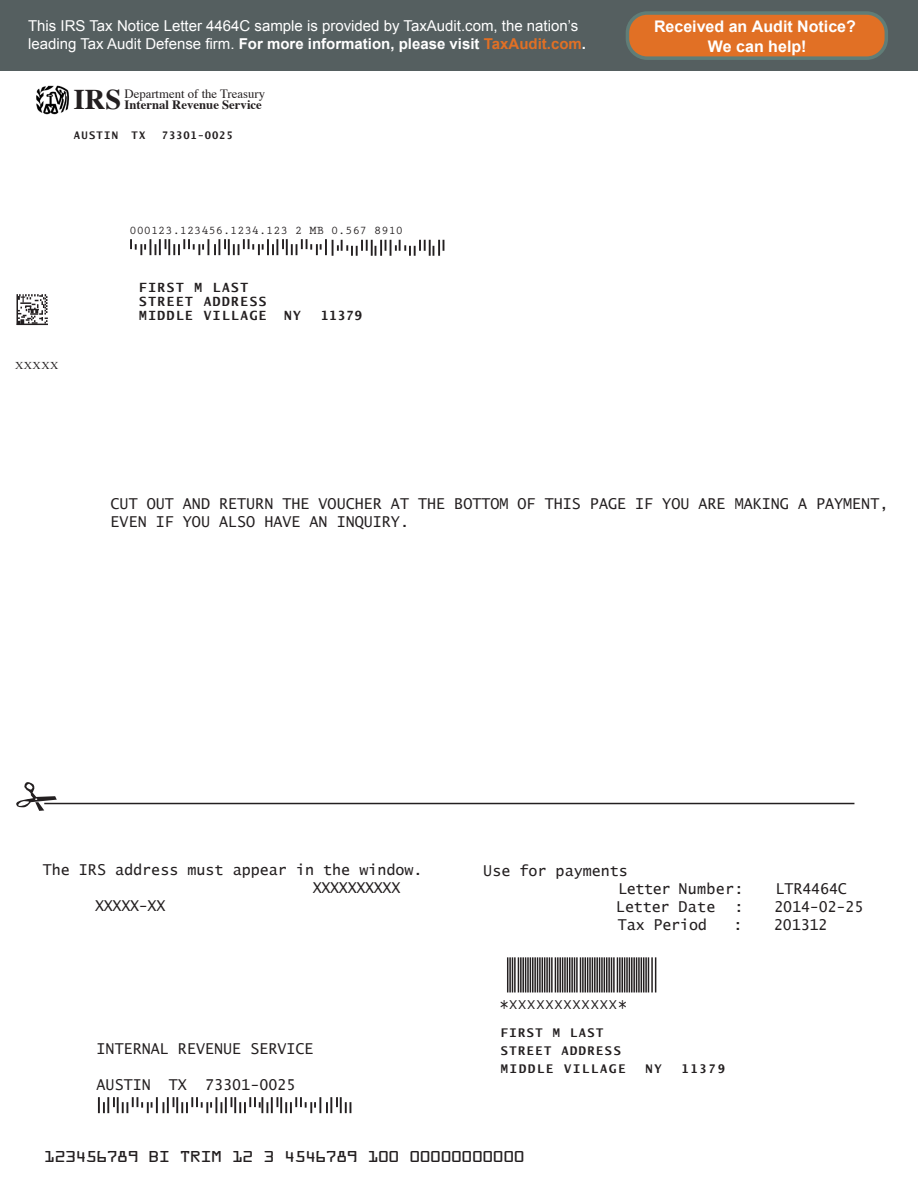
<style>
.page{position:relative;width:918px;height:1188px;background:#fff}
.page>*{position:absolute;margin:0;border:0;box-sizing:border-box;transform-origin:0 0}
.t1{font:700 28.5px "Times";color:#231f20}
.t2{font:700 16.05px/19.2px "Arial";color:#fff;text-align:center}
.t3{font:15px "Lucida Sans Typewriter";color:#231f20}
.t4{font:15px/18px "Arial";color:#fff}
.t5{font:15px "Lucida Sans Typewriter";letter-spacing:-.02em;color:#231f20}
.t6{font:14.1px "OCRA Std";letter-spacing:-.1em;color:#231f20;scale:1.19 1}
.t7{font:700 12.75px "Lucida Sans Typewriter";letter-spacing:.12em;color:#231f20}
.t8{font:12.75px "Times";color:#231f20}
.t9{font:700 12.75px "Times";color:#231f20}
.t10{font:700 12px "Prestige Elite Std";color:#231f20}
.t11{font:700 12px "Lucida Sans Typewriter";letter-spacing:.12em;color:#231f20}
.t12{font:12px "Verdana";letter-spacing:.07em;color:#231f20}
.t13{font:700 12px "Lucida Sans Typewriter";letter-spacing:.15em;color:#231f20}
.t14{font:700 10.5px "Lucida Sans Typewriter";letter-spacing:.08em;color:#231f20}
.t15{font:10.5px "Times New Roman";letter-spacing:.045em;color:#231f20;scale:1.09 1}
.s1{font-weight:700}
.s2{font-weight:700;color:#e17025}
.s3{font-size:19.5px}
</style>
<div class="page">
<img style="left:36px;top:85px;width:33px;height:30px">
<hr style="left:44px;top:803px;width:810px;height:1px;background:#231f20">
<hr style="left:507px;top:957px;width:1px;height:35px;background:#231f20">
<hr style="left:509px;top:957px;width:2px;height:35px;background:#231f20">
<hr style="left:512px;top:957px;width:1px;height:35px;background:#231f20">
<hr style="left:514px;top:957px;width:2px;height:35px;background:#231f20">
<hr style="left:518px;top:957px;width:1px;height:35px;background:#231f20">
<hr style="left:520px;top:957px;width:2px;height:35px;background:#231f20">
<hr style="left:522px;top:957px;width:2px;height:35px;background:#231f20">
<hr style="left:525px;top:957px;width:1px;height:35px;background:#231f20">
<hr style="left:527px;top:957px;width:2px;height:35px;background:#231f20">
<hr style="left:530px;top:957px;width:1px;height:35px;background:#231f20">
<hr style="left:532px;top:957px;width:2px;height:35px;background:#231f20">
<hr style="left:534px;top:957px;width:2px;height:35px;background:#231f20">
<hr style="left:537px;top:957px;width:1px;height:35px;background:#231f20">
<hr style="left:539px;top:957px;width:2px;height:35px;background:#231f20">
<hr style="left:542px;top:957px;width:1px;height:35px;background:#231f20">
<hr style="left:544px;top:957px;width:1px;height:35px;background:#231f20">
<hr style="left:546px;top:957px;width:2px;height:35px;background:#231f20">
<hr style="left:549px;top:957px;width:1px;height:35px;background:#231f20">
<hr style="left:551px;top:957px;width:2px;height:35px;background:#231f20">
<hr style="left:555px;top:957px;width:1px;height:35px;background:#231f20">
<hr style="left:559px;top:957px;width:2px;height:35px;background:#231f20">
<hr style="left:562px;top:957px;width:1px;height:35px;background:#231f20">
<hr style="left:564px;top:957px;width:2px;height:35px;background:#231f20">
<hr style="left:567px;top:957px;width:1px;height:35px;background:#231f20">
<hr style="left:569px;top:957px;width:2px;height:35px;background:#231f20">
<hr style="left:557px;top:957px;width:2px;height:35px;background:#231f20">
<hr style="left:571px;top:957px;width:2px;height:35px;background:#231f20">
<hr style="left:574px;top:957px;width:1px;height:35px;background:#231f20">
<hr style="left:576px;top:957px;width:2px;height:35px;background:#231f20">
<hr style="left:580px;top:957px;width:1px;height:35px;background:#231f20">
<hr style="left:582px;top:957px;width:2px;height:35px;background:#231f20">
<hr style="left:585px;top:957px;width:1px;height:35px;background:#231f20">
<hr style="left:587px;top:957px;width:1px;height:35px;background:#231f20">
<hr style="left:589px;top:957px;width:2px;height:35px;background:#231f20">
<hr style="left:592px;top:957px;width:1px;height:35px;background:#231f20">
<hr style="left:594px;top:957px;width:2px;height:35px;background:#231f20">
<hr style="left:596px;top:957px;width:2px;height:35px;background:#231f20">
<hr style="left:599px;top:957px;width:1px;height:35px;background:#231f20">
<hr style="left:601px;top:957px;width:2px;height:35px;background:#231f20">
<hr style="left:604px;top:957px;width:1px;height:35px;background:#231f20">
<hr style="left:606px;top:957px;width:1px;height:35px;background:#231f20">
<hr style="left:608px;top:957px;width:2px;height:35px;background:#231f20">
<hr style="left:611px;top:957px;width:1px;height:35px;background:#231f20">
<hr style="left:613px;top:957px;width:2px;height:35px;background:#231f20">
<hr style="left:617px;top:957px;width:1px;height:35px;background:#231f20">
<hr style="left:621px;top:957px;width:2px;height:35px;background:#231f20">
<hr style="left:624px;top:957px;width:1px;height:35px;background:#231f20">
<hr style="left:626px;top:957px;width:2px;height:35px;background:#231f20">
<hr style="left:629px;top:957px;width:1px;height:35px;background:#231f20">
<hr style="left:633px;top:957px;width:2px;height:35px;background:#231f20">
<hr style="left:619px;top:957px;width:2px;height:35px;background:#231f20">
<hr style="left:631px;top:957px;width:2px;height:35px;background:#231f20">
<hr style="left:636px;top:957px;width:1px;height:35px;background:#231f20">
<hr style="left:638px;top:957px;width:2px;height:35px;background:#231f20">
<hr style="left:641px;top:957px;width:1px;height:35px;background:#231f20">
<hr style="left:643px;top:957px;width:1px;height:35px;background:#231f20">
<hr style="left:645px;top:957px;width:2px;height:35px;background:#231f20">
<hr style="left:648px;top:957px;width:1px;height:35px;background:#231f20">
<hr style="left:651px;top:957px;width:2px;height:35px;background:#231f20">
<hr style="left:655px;top:957px;width:1px;height:35px;background:#231f20">
<svg style="left:16px;top:782px;width:41px;height:29px"></svg>
<svg style="left:98px;top:1097px;width:253px;height:16px"></svg>
<hr style="left:16px;top:294px;width:2px;height:31px;background:#231f20">
<svg style="left:18px;top:294px;width:30px;height:31px"></svg>
<svg style="left:130px;top:239px;width:314px;height:17px"></svg>
<div style="left:0;top:0;width:918px;height:70px;background:#555f60"></div>
<div style="left:627px;top:13px;width:259px;height:45px;background:#e17025;border-radius:20px"></div>
<div style="left:626px;top:11px;width:262px;height:49px;border:4px solid #607d77;border-radius:20px"></div>
<p class="t4" style="left:28px;top:17px;width:559px">This IRS Tax Notice Letter 4464C sample is provided by TaxAudit.com, the nation’s leading Tax Audit Defense firm. <span class="s1">For more information, please visit</span> <span class="s2">TaxAudit.com</span><span class="s1">.</span></p>
<p class="t1" style="left:74px;top:72px;width:49px">IRS</p>
<p class="t8" style="left:124px;top:82px;width:142px">Department of the Treasury</p>
<p class="t9" style="left:124px;top:92px;width:139px">Internal Revenue Service</p>
<p class="t14" style="left:74px;top:129px;width:46px">AUSTIN</p>
<p class="t14" style="left:132px;top:129px;width:15px">TX</p>
<p class="t14" style="left:162px;top:129px;width:72px">73301-0025</p>
<p class="t10" style="left:129px;top:224px;width:275px">000123.123456.1234.123 2 MB 0.567 8910</p>
<p class="t15" style="left:15px;top:358px;width:41px">XXXXX</p>
<p class="t7" style="left:139px;top:280px;width:111px">FIRST M LAST</p>
<p class="t7" style="left:139px;top:294px;width:129px">STREET ADDRESS</p>
<p class="t7" style="left:139px;top:308px;width:129px">MIDDLE VILLAGE</p>
<p class="t7" style="left:284px;top:308px;width:18px">NY</p>
<p class="t7" style="left:321px;top:308px;width:43px">11379</p>
<p class="t2" style="left:654px;top:17px;width:203px">Received an Audit Notice?<br>We can help!</p>
<p class="t3" style="left:111px;top:496px;width:779px">CUT OUT AND RETURN THE VOUCHER AT THE BOTTOM OF THIS PAGE IF YOU ARE MAKING A PAYMENT,</p>
<p class="t3" style="left:111px;top:514px;width:300px">EVEN IF YOU ALSO HAVE AN INQUIRY.</p>
<p class="t3" style="left:43px;top:861px;width:381px">The IRS address must appear in the window.</p>
<p class="t5" style="left:313px;top:879px;width:89px">XXXXXXXXXX</p>
<p class="t3" style="left:95px;top:897px;width:72px">XXXXX-XX</p>
<p class="t3" style="left:97px;top:1040px;width:219px">INTERNAL REVENUE SERVICE</p>
<p class="t3" style="left:97px;top:1076px;width:200px">AUSTIN TX 73301-0025</p>
<p class="t3" style="left:483px;top:862px;width:146px">Use for payments</p>
<p class="t3" style="left:618px;top:880px;width:127px">Letter Number:</p>
<p class="t3" style="left:776px;top:880px;width:73px">LTR4464C</p>
<p class="t3" style="left:616px;top:898px;width:101px">Letter Date</p>
<p class="t3" style="left:734px;top:898px;width:11px">:</p>
<p class="t3" style="left:774px;top:898px;width:91px">2014-02-25</p>
<p class="t3" style="left:618px;top:916px;width:91px">Tax Period</p>
<p class="t3" style="left:733px;top:916px;width:11px">:</p>
<p class="t3" style="left:774px;top:916px;width:55px">201312</p>
<p class="t12" style="left:500px;top:997px;width:129px"><span class="s3">*</span>XXXXXXXXXXXX<span class="s3">*</span></p>
<p class="t11" style="left:501px;top:1026px;width:104px">FIRST M LAST</p>
<p class="t11" style="left:501px;top:1044px;width:121px">STREET ADDRESS</p>
<p class="t13" style="left:501px;top:1062px;width:126px">MIDDLE VILLAGE</p>
<p class="t11" style="left:645px;top:1062px;width:18px">NY</p>
<p class="t11" style="left:682px;top:1062px;width:45px">11379</p>
<p class="t6" style="left:44px;top:1150px;width:406px">123456789 BI TRIM 12 3 4546789 100 00000000000</p>
</div>
